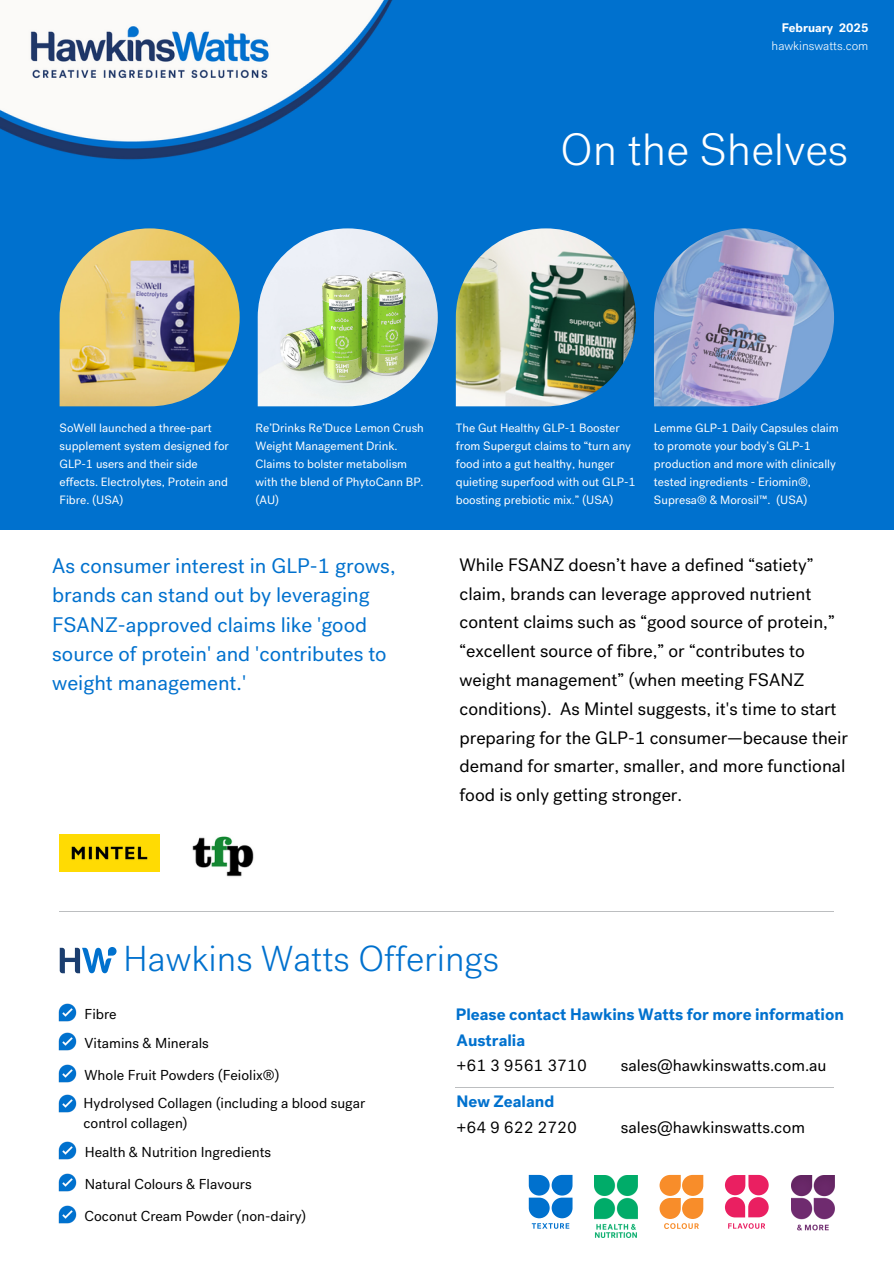
<style>
.page{position:relative;width:894px;height:1264px;background:#fff}
.page>*{position:absolute;margin:0;border:0;box-sizing:border-box;transform-origin:0 0}
.t1{font:300 45px "Post Grotesk";color:#fff}
.t2{font:300 36px "Post Grotesk";color:#0071ce}
.t3{font:21px/29.2px "Post Grotesk";color:#0071ce}
.t4{font:18px/28.8px "Post Grotesk";color:#000}
.t5{font:16.5px "Post Grotesk";color:#000}
.t6{font:700 16.5px "Post Grotesk";color:#0071ce}
.t7{font:14.4px/19.6px "Post Grotesk";color:#000}
.t8{font:300 12.45px "Post Grotesk";color:#fff}
.t9{font:700 12.45px "Post Grotesk";color:#fff}
.t10{font:12px/18px "Post Grotesk";color:#fff}
</style>
<div class="page">
<img style="left:58px;top:1003px;width:19px;height:48px">
<img style="left:58px;top:1064px;width:19px;height:49px">
<hr style="left:60px;top:910px;width:773px;height:1px;background:#bcbec0">
<div style="left:0;top:0;width:893px;height:529px;background:#0071ce"></div>
<hr style="left:455px;top:1087px;width:378px;height:1px;background:#bcbec0">
<svg style="left:528px;top:1174px;width:44px;height:54px"></svg>
<svg style="left:659px;top:1174px;width:44px;height:54px"></svg>
<svg style="left:724px;top:1174px;width:44px;height:43px"></svg>
<svg style="left:728px;top:1223px;width:37px;height:5px"></svg>
<img style="left:791px;top:1175px;width:42px;height:56px">
<svg style="left:60px;top:947px;width:56px;height:26px"></svg>
<img style="left:0;top:0;width:393px;height:160px">
<img style="left:192px;top:836px;width:62px;height:41px">
<img style="left:60px;top:228px;width:179px;height:178px">
<img style="left:257px;top:228px;width:180px;height:178px">
<img style="left:455px;top:228px;width:180px;height:178px">
<img style="left:654px;top:228px;width:179px;height:178px">
<img style="left:594px;top:1175px;width:43px;height:62px">
<img style="left:60px;top:834px;width:100px;height:37px">
<img style="left:58px;top:1141px;width:19px;height:19px">
<img style="left:58px;top:1173px;width:19px;height:19px">
<img style="left:58px;top:1205px;width:19px;height:19px">
<p class="t9" style="left:781px;top:19px;width:88px">February 2025</p>
<h5 class="t8" style="left:771px;top:39px;width:98px">hawkinswatts.com</h5>
<p class="t1" style="left:560px;top:124px;width:289px">On the Shelves</p>
<p class="t10" style="left:60px;top:418px;width:171px">SoWell launched a three-part supplement system designed for<br>GLP-1 users and their side effects. Electrolytes, Protein and<br>Fibre. (USA)</p>
<h5 class="t10" style="left:255px;top:418px;width:170px">Re’Drinks Re’Duce Lemon Crush<br>Weight Management Drink.<br>Claims to bolster metabolism with the blend of PhytoCann BP. (AU)</h5>
<h6 class="t10" style="left:455px;top:419px;width:181px">The Gut Healthy GLP-1 Booster from Supergut claims to “turn any food into a gut healthy, hunger quieting superfood with out GLP-1 boosting prebiotic mix.” (USA)</h6>
<h6 class="t10" style="left:653px;top:419px;width:186px">Lemme GLP-1 Daily Capsules claim to promote your body’s GLP-1 production and more with clinically tested ingredients - Eriomin®,<br>Supresa® &amp; Morosil™. (USA)</h6>
<h6 class="t3" style="left:52px;top:551px;width:345px">As consumer interest in GLP-1 grows, brands can stand out by leveraging FSANZ-approved claims like 'good source of protein' and 'contributes to weight management.'</h6>
<p class="t4" style="left:459px;top:550px;width:390px">While FSANZ doesn’t have a defined “satiety” claim, brands can leverage approved nutrient content claims such as “good source of protein,” “excellent source of fibre,” or “contributes to weight management” (when meeting FSANZ conditions). As Mintel suggests, it's time to start preparing for the GLP-1 consumer—because their demand for smarter, smaller, and more functional food is only getting stronger.</p>
<p class="t2" style="left:123px;top:938px;width:377px">Hawkins Watts Offerings</p>
<p class="t7" style="left:85px;top:1004px;width:34px">Fibre</p>
<h5 class="t7" style="left:85px;top:1033px;width:126px">Vitamins &amp; Minerals</h5>
<h5 class="t7" style="left:85px;top:1065px;width:196px">Whole Fruit Powders (Feiolix®)</h5>
<p class="t7" style="left:83px;top:1093px;width:283px">Hydrolysed Collagen (including a blood sugar control collagen)</p>
<p class="t7" style="left:85px;top:1142px;width:188px">Health &amp; Nutrition Ingredients</p>
<h5 class="t7" style="left:85px;top:1174px;width:168px">Natural Colours &amp; Flavours</h5>
<p class="t7" style="left:85px;top:1206px;width:223px">Coconut Cream Powder (non-dairy)</p>
<h6 class="t6" style="left:455px;top:1003px;width:389px">Please contact Hawkins Watts for more information</h6>
<h3 class="t6" style="left:456px;top:1030px;width:70px">Australia</h3>
<h4 class="t5" style="left:456px;top:1055px;width:132px">+61 3 9561 3710</h4>
<p class="t5" style="left:620px;top:1055px;width:207px">sales@hawkinswatts.com.au</p>
<p class="t6" style="left:456px;top:1090px;width:99px">New Zealand</p>
<h2 class="t5" style="left:456px;top:1117px;width:122px">+64 9 622 2720</h2>
<p class="t5" style="left:620px;top:1117px;width:185px">sales@hawkinswatts.com</p>
</div>
